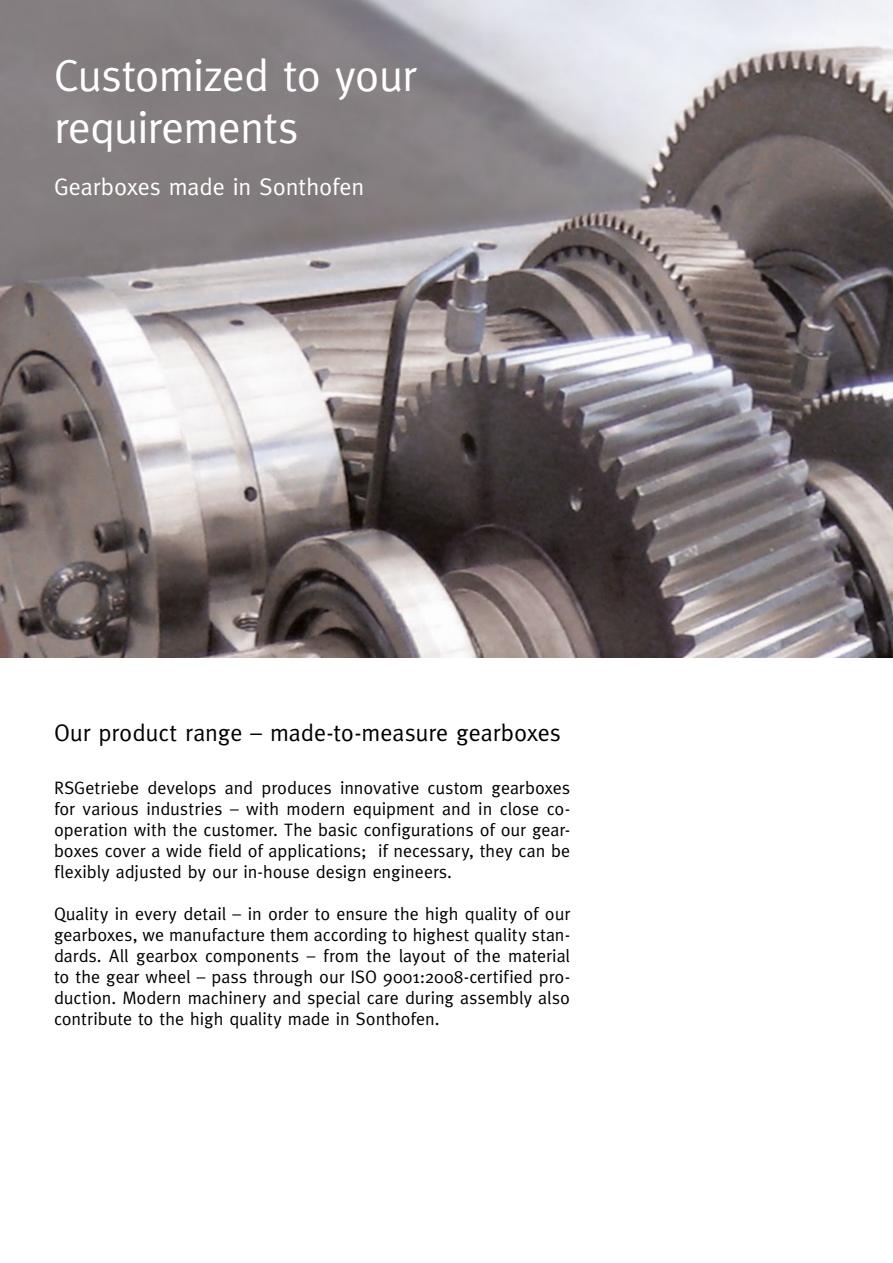
<style>
.page{position:relative;width:893px;height:1263px;background:#fff}
.page>*{position:absolute;margin:0;border:0;box-sizing:border-box;transform-origin:0 0}
.t1{font:45px/52.5px "Meta";letter-spacing:-.015em;color:#fff}
.t2{font:24px "Meta";color:#000}
.t3{font:24px "Meta";color:#fff}
.t4{font:18px/21px "Meta";color:#000;text-align:justify}
</style>
<div class="page">
<img style="left:0;top:0;width:893px;height:657px">
<h1 class="t1" style="left:54px;top:48px;width:364px">Customized to your requirements</h1>
<h2 class="t3" style="left:54px;top:173px;width:312px">Gearboxes made in Sonthofen</h2>
<h2 class="t2" style="left:54px;top:719px;width:508px">Our product range – made-to-measure gearboxes</h2>
<p class="t4" style="left:54px;top:777px;width:518px">RSGetriebe develops and produces innovative custom gearboxes for various industries – with modern equipment and in close co&shy;operation with the customer. The basic configurations of our gear&shy;boxes cover a wide field of applications; if necessary, they can be flexibly adjusted by our in-house design engineers.</p>
<p class="t4" style="left:54px;top:903px;width:518px">Quality in every detail – in order to ensure the high quality of our gearboxes, we manufacture them according to highest quality stan&shy;dards. All gearbox components – from the layout of the material to the gear wheel – pass through our ISO 9001:2008-certified pro&shy;duction. Modern machinery and special care during assembly also contribute to the high quality made in Sonthofen.</p>
</div>
